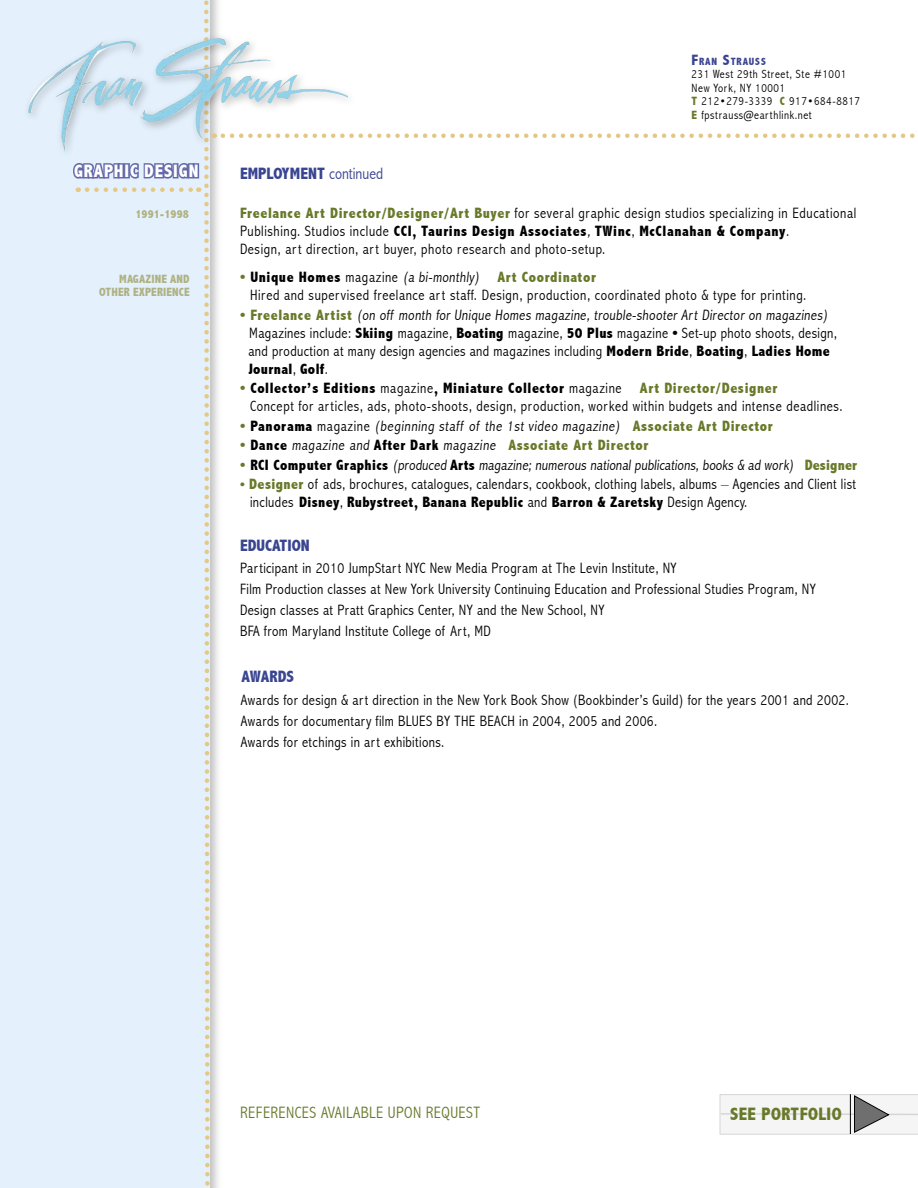
<style>
.page{position:relative;width:918px;height:1188px;background:#fff}
.page>*{position:absolute;margin:0;border:0;box-sizing:border-box;transform-origin:0 0}
.t1{font:800 condensed 18px "Abadi";letter-spacing:.05em;color:#fff}
.t2{font:800 condensed 18px "Abadi";letter-spacing:.025em;color:#68792a}
.t3{font:800 condensed 16.5px "Abadi";color:#3a4592}
.t4{font:300 condensed 16.5px "Abadi";letter-spacing:.025em;color:#68792a}
.t5{font:300 condensed 15px/18px "Abadi";letter-spacing:.025em;color:#000}
.t6{font:800 condensed 15px "Abadi";letter-spacing:.04em;color:#68792a}
.t7{font:300 condensed 12px/13.5px "Abadi";letter-spacing:.05em;color:#000}
.t8{font:800 condensed 12px/13.5px "Abadi";letter-spacing:.01em;color:#aeb282;text-align:right}
.t9{font:800 condensed 10.5px "Abadi";letter-spacing:.085em;color:#3a4592}
.s1{font-weight:300}
.s2{font-size:15px}
.s3{font-weight:800;color:#68792a}
.s4{font-weight:800}
.s5{font-style:italic}
.s6{color:#000}
.s7{font-weight:300;color:#000}
.s8{font-weight:800;font-size:13.5px;color:#68792a}
</style>
<div class="page">
<svg style="left:719px;top:1094px;width:199px;height:41px"></svg>
<div style="left:0;top:0;width:223px;height:1188px;background:#000;opacity:.25"></div>
<div style="left:0;top:0;width:209px;height:1188px;background:#e4f0fb"></div>
<svg style="left:359px;top:133px;width:556px;height:5px"></svg>
<div style="left:22px;top:32px;width:337px;height:130px;background:#000;opacity:.25"></div>
<img style="left:215px;top:38px;width:132px;height:101px">
<svg style="left:71px;top:0;width:144px;height:1188px"></svg>
<p class="t1" style="left:74px;top:161px;width:126px">GRAPHIC DESIGN</p>
<p class="t8" style="left:136px;top:208px;width:55px">1991-1998</p>
<p class="t8" style="left:99px;top:272px;width:92px">MAGAZINE AND<br>OTHER EXPERIENCE</p>
<p class="t3" style="left:240px;top:163px;width:145px">EMPLOYMENT <span class="s1">continued</span></p>
<p class="t9" style="left:692px;top:55px;width:76px"><span class="s2">F</span>RAN <span class="s2">S</span>TRAUSS</p>
<p class="t7" style="left:692px;top:68px;width:170px">231 West 29th Street, Ste #1001<br>New York, NY 10001<br><span class="s3">T</span> 212•279-3339 <span class="s3">C</span> 917•684-8817<br><span class="s3">E</span> fpstrauss@earthlink.net</p>
<p class="t5" style="left:240px;top:204px;width:618px"><span class="s3">Freelance Art Director/Designer/Art Buyer</span> for several graphic design studios specializing in Educational<br>Publishing. Studios include <span class="s4">CCI, Taurins Design Associates</span><span class="s5">,</span> <span class="s4">TWinc</span>, <span class="s4">McClanahan &amp; Company</span>.<br>Design, art direction, art buyer, photo research and photo-setup.</p>
<p class="t5" style="left:250px;top:268px;width:558px;text-indent:-10px"><span class="s3">•</span> <span class="s4">Unique Homes</span> magazine (a bi-monthly) <span class="s3">Art Coordinator<br></span>Hired and supervised freelance art staff. Design, production, coordinated photo &amp; type for printing.</p>
<p class="t5" style="left:248px;top:306px;width:590px;text-indent:-8px"><span class="s3">• Fr e e l a n c e A r t i s t</span> (on off month for Unique Homes magazine, trouble-shooter Art Director on magazines)<br>Magazines include: <span class="s4">Skiing</span> magazine, <span class="s4">Boating</span> magazine, <span class="s4">50 Plus</span> magazine <span class="s4">•</span> Set-up photo shoots, design, and production at many design agencies and magazines including <span class="s4">Modern Bride</span>, <span class="s4">Boating</span>, <span class="s4">Ladies Home Journal</span>, <span class="s4">Golf</span>.</p>
<p class="t5" style="left:250px;top:379px;width:594px;text-indent:-10px"><span class="s3">•</span> <span class="s4">Collector’s Editions</span> magazine<span class="s4">, Miniature Collector</span> magazine <span class="s3">Art Director/Designer<br></span>Concept for articles, ads, photo-shoots, design, production, worked within budgets and intense deadlines.</p>
<p class="t5" style="left:240px;top:417px;width:534px"><span class="s3">•</span> <span class="s4">Panorama</span> magazine (beginning staff of the 1st video magazine) <span class="s3">Associate Art Director</span></p>
<p class="t6" style="left:240px;top:437px;width:410px">• <span class="s6">Dance</span> <span class="s7">magazine and</span> <span class="s6">After Dark</span> <span class="s7">magazine</span> Associate Art Director</p>
<p class="t5" style="left:240px;top:456px;width:619px"><span class="s3">•</span> <span class="s4">RC I C o m p u t e r G r a p h i c s</span> (produced <span class="s4">Ar ts</span> magazine; numerous national publications, books &amp; ad work) <span class="s3">Designer</span></p>
<p class="t5" style="left:250px;top:475px;width:608px;text-indent:-10px"><span class="s8">•</span> <span class="s3">Designer</span> of ads, brochures, catalogues, calendars, cookbook, clothing labels, albums – Agencies and Client list includes <span class="s4">Disney</span>, <span class="s4">Rubystreet, Banana Republic</span> and <span class="s4">Barron &amp; Zaretsky</span> Design Agency.</p>
<p class="t3" style="left:240px;top:535px;width:71px">EDUCATION</p>
<p class="t5" style="left:240px;top:557px;width:577px;line-height:21px">Participant in 2010 JumpStart NYC New Media Program at The Levin Institute, NY<br>Film Production classes at New York University Continuing Education and Professional Studies Program, NY Design classes at Pratt Graphics Center, NY and the New School, NY<br>BFA from Maryland Institute College of Art, MD</p>
<p class="t3" style="left:242px;top:667px;width:54px">AWARDS</p>
<p class="t5" style="left:241px;top:689px;width:610px;line-height:21px">Awards for design &amp; art direction in the New York Book Show (Bookbinder’s Guild) for the years 2001 and 2002.<br>Awards for documentary film BLUES BY THE BEACH in 2004, 2005 and 2006.<br>Awards for etchings in art exhibitions.</p>
<p class="t4" style="left:240px;top:1103px;width:241px">REFERENCES AVAILABLE UPON REQUEST</p>
<p class="t2" style="left:730px;top:1104px;width:113px">SEE PORTFOLIO</p>
</div>
